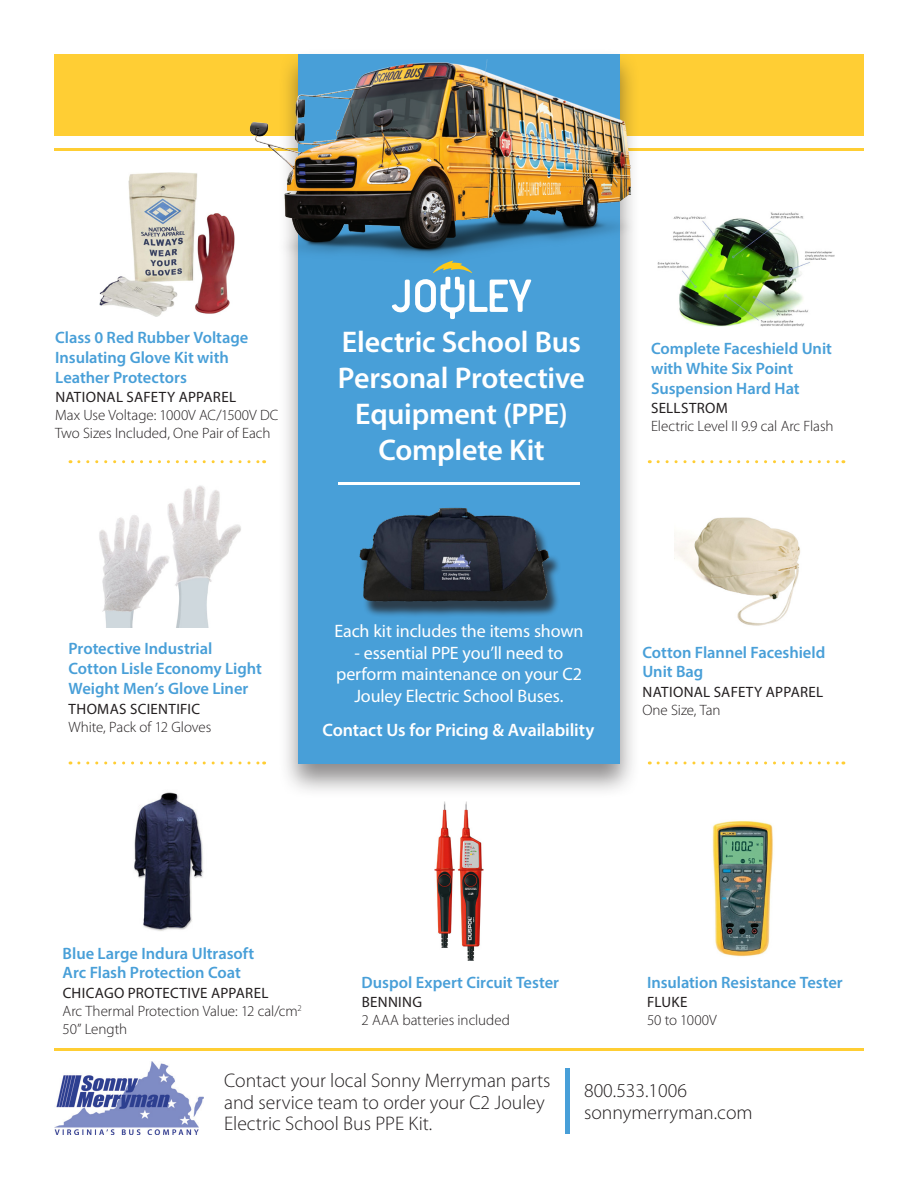
<style>
.page{position:relative;width:918px;height:1188px;background:#fff}
.page>*{position:absolute;margin:0;border:0;box-sizing:border-box;transform-origin:0 0}
.t1{font:600 30px "Myriad Pro";letter-spacing:-.01em;color:#fff}
.t2{font:300 19.65px/21.8px "Myriad Pro";color:#231f20}
.t3{font:18px/21.6px "Myriad Pro";letter-spacing:-.01em;color:#fff;text-align:center}
.t4{font:600 18px "Myriad Pro";letter-spacing:-.005em;color:#fff}
.t5{font:600 16.5px/19.8px "Myriad Pro";letter-spacing:-.005em;color:#489fd8}
.t6{font:300 15px "Myriad Pro";letter-spacing:-.005em;color:#231f20}
.t7{font:15px "Myriad Pro";letter-spacing:.02em;color:#231f20}
</style>
<div class="page">
<div style="left:54px;top:54px;width:810px;height:82px;background:#ffce34"></div>
<hr style="left:54px;top:1048px;width:810px;height:3px;background:#ffce34">
<img style="left:657px;top:212px;width:178px;height:115px">
<img style="left:712px;top:821px;width:61px;height:136px">
<img style="left:99px;top:173px;width:135px;height:143px">
<img style="left:435px;top:802px;width:49px;height:158px">
<img style="left:674px;top:517px;width:126px;height:109px">
<img style="left:99px;top:485px;width:142px;height:142px">
<img style="left:134px;top:792px;width:70px;height:139px">
<hr style="left:54px;top:148px;width:810px;height:3px;background:#ffce34">
<div style="left:278px;top:48px;width:362px;height:751px;background:#231f20;opacity:.52"></div>
<div style="left:298px;top:54px;width:322px;height:710px;background:#489fd8"></div>
<img style="left:249px;top:59px;width:389px;height:205px">
<svg style="left:79px;top:460px;width:186px;height:3px"></svg>
<svg style="left:79px;top:761px;width:186px;height:3px"></svg>
<svg style="left:658px;top:460px;width:186px;height:3px"></svg>
<svg style="left:658px;top:761px;width:186px;height:3px"></svg>
<svg style="left:392px;top:261px;width:139px;height:58px"></svg>
<hr style="left:338px;top:482px;width:242px;height:3px;background:#fff">
<img style="left:55px;top:1062px;width:149px;height:73px">
<div style="left:360px;top:512px;width:201px;height:106px;background:#231f20;opacity:.75"></div>
<img style="left:359px;top:507px;width:201px;height:101px">
<hr style="left:566px;top:1069px;width:4px;height:65px;background:#489fd8">
<p class="t5" style="left:55px;top:327px;width:195px">Class 0 Red Rubber Voltage<br>Insulating Glove Kit with<br>Leather Protectors</p>
<p class="t7" style="left:55px;top:388px;width:182px">NATIONAL SAFETY APPAREL</p>
<p class="t6" style="left:55px;top:406px;width:225px">Max Use Voltage: 1000V AC/1500V DC</p>
<p class="t6" style="left:55px;top:424px;width:217px">Two Sizes Included, One Pair of Each</p>
<p class="t1" style="left:342px;top:323px;width:241px">Electric School Bus</p>
<p class="t1" style="left:338px;top:359px;width:249px">Personal Protective</p>
<p class="t1" style="left:355px;top:395px;width:214px">Equipment (PPE)</p>
<p class="t1" style="left:378px;top:431px;width:168px">Complete Kit</p>
<p class="t5" style="left:651px;top:338px;width:182px">Complete Faceshield Unit with White Six Point<br>Suspension Hard Hat</p>
<p class="t7" style="left:651px;top:399px;width:78px">SELLSTROM</p>
<p class="t6" style="left:651px;top:417px;width:184px">Electric Level II 9.9 cal Arc Flash</p>
<p class="t5" style="left:69px;top:639px;width:195px">Protective Industrial<br>Cotton Lisle Economy Light<br>Weight Men’s Glove Liner</p>
<p class="t7" style="left:69px;top:700px;width:133px">THOMAS SCIENTIFIC</p>
<p class="t6" style="left:69px;top:718px;width:144px">White, Pack of 12 Gloves</p>
<p class="t3" style="left:334px;top:620px;width:251px">Each kit includes the items shown</p>
<p class="t3" style="left:336px;top:642px;width:247px">- essential PPE you’ll need to perform maintenance on your C2<br>Jouley Electric School Buses.</p>
<p class="t4" style="left:322px;top:718px;width:273px">Contact Us for Pricing &amp; Availability</p>
<p class="t5" style="left:642px;top:642px;width:184px">Cotton Flannel Faceshield<br>Unit Bag</p>
<p class="t7" style="left:643px;top:683px;width:182px">NATIONAL SAFETY APPAREL</p>
<p class="t6" style="left:642px;top:701px;width:80px">One Size, Tan</p>
<p class="t5" style="left:63px;top:943px;width:193px">Blue Large Indura Ultrasoft<br>Arc Flash Protection Coat</p>
<p class="t7" style="left:63px;top:984px;width:207px">CHICAGO PROTECTIVE APPAREL</p>
<p class="t6" style="left:63px;top:1002px;width:241px">Arc Thermal Protection Value: 12 cal/cm<sup>2</sup></p>
<p class="t6" style="left:63px;top:1020px;width:66px">50” Length</p>
<p class="t5" style="left:362px;top:972px;width:199px">Duspol Expert Circuit Tester</p>
<p class="t7" style="left:362px;top:993px;width:62px">BENNING</p>
<p class="t6" style="left:362px;top:1011px;width:150px">2 AAA batteries included</p>
<p class="t5" style="left:647px;top:972px;width:197px">Insulation Resistance Tester</p>
<p class="t7" style="left:647px;top:993px;width:42px">FLUKE</p>
<p class="t6" style="left:647px;top:1011px;width:71px">50 to 1000V</p>
<p class="t2" style="left:224px;top:1069px;width:328px">Contact your local Sonny Merryman parts and service team to order your C2 Jouley<br>Electric School Bus PPE Kit.</p>
<p class="t2" style="left:584px;top:1080px;width:105px">800.533.1006</p>
<p class="t2" style="left:584px;top:1101px;width:170px">sonnymerryman.com</p>
</div>
